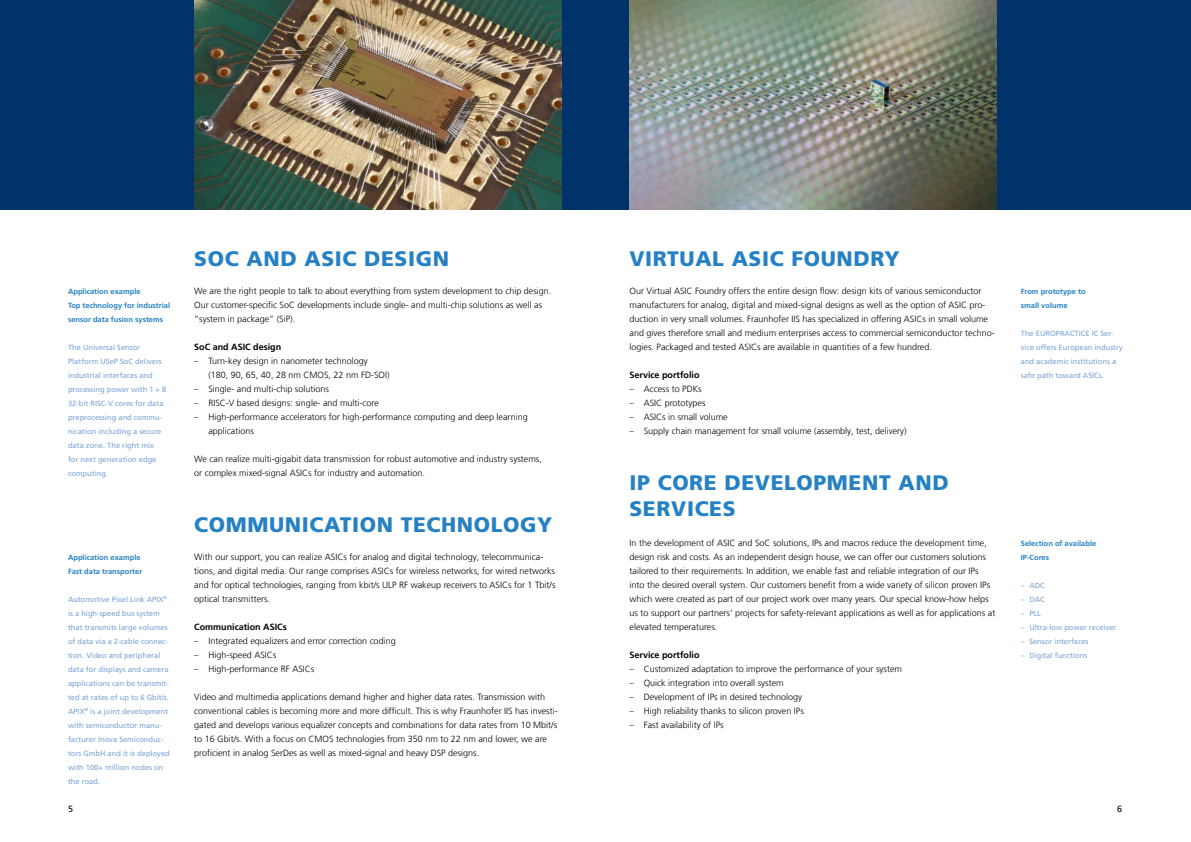
<style>
.page{position:relative;width:1191px;height:842px;background:#fff}
.page>*{position:absolute;margin:0;border:0;box-sizing:border-box;transform-origin:0 0}
.t1{font:900 21px/26px "Frutiger LT Com";letter-spacing:.03em;color:#2581c4}
.t2{font:300 9px/14px "Frutiger LT Com";color:#000}
.t3{font:700 9px "Frutiger LT Com";color:#000}
.t4{font:9px "Frutiger LT Com";color:#000}
.t5{font:7.5px/14px "Frutiger LT Com";color:#7ba4d7}
.t6{font:700 7.5px/14px "Frutiger LT Com";color:#2581c4}
</style>
<div class="page">
<div style="left:595px;top:0;width:596px;height:210px;background:#00336a"></div>
<div style="left:0;top:0;width:595px;height:210px;background:#00336a"></div>
<img style="left:194px;top:0;width:367px;height:210px">
<img style="left:630px;top:0;width:366px;height:209px">
<p class="t6" style="left:68px;top:284px;width:104px">Application example<br>Top technology for industrial sensor data fusion systems</p>
<p class="t5" style="left:68px;top:340px;width:100px">The Universal Sensor<br>Platform USeP SoC delivers industrial interfaces and processing power with 1 + 8<br>32-bit RISC-V cores for data preprocessing and commu&shy;nication including a secure data zone. The right mix<br>for next generation edge computing.</p>
<p class="t6" style="left:68px;top:550px;width:76px">Application example<br>Fast data transporter</p>
<p class="t5" style="left:68px;top:592px;width:103px">Automotive Pixel Link APIX<sup>® </sup>is a high-speed bus system that transmits large volumes of data via a 2-cable connec&shy;tion. Video and peripheral data for displays and camera applications can be transmit&shy;ted at rates of up to 6 Gbit/s.<br>APIX<sup>®</sup> is a joint development with semiconductor manu&shy;facturer Inova Semiconduc&shy;tors GmbH and it is deployed with 100+ million nodes on the road.</p>
<h1 class="t1" style="left:194px;top:245px;width:256px">SOC AND ASIC DESIGN</h1>
<p class="t2" style="left:194px;top:284px;width:359px">We are the right people to talk to about everything from system development to chip design.<br>Our customer-specific SoC developments include single- and multi-chip solutions as well as “system in package” (SiP).</p>
<p class="t3" style="left:194px;top:341px;width:89px">SoC and ASIC design</p>
<p class="t2" style="left:208px;top:354px;width:183px;text-indent:-14px">– Turn-key design in nanometer technology (180, 90, 65, 40, 28 nm CMOS, 22 nm FD-SOI)</p>
<p class="t2" style="left:194px;top:382px;width:136px">– Single- and multi-chip solutions</p>
<p class="t2" style="left:194px;top:396px;width:186px">– RISC-V based designs: single- and multi-core</p>
<p class="t2" style="left:208px;top:410px;width:321px;text-indent:-14px">– High-performance accelerators for high-performance computing and deep learning applications</p>
<p class="t2" style="left:194px;top:452px;width:349px">We can realize multi-gigabit data transmission for robust automotive and industry systems, or complex mixed-signal ASICs for industry and automation.</p>
<h1 class="t1" style="left:194px;top:511px;width:359px">COMMUNICATION TECHNOLOGY</h1>
<p class="t2" style="left:194px;top:550px;width:363px">With our support, you can realize ASICs for analog and digital technology, telecommunica&shy;tions, and digital media. Our range comprises ASICs for wireless networks, for wired networks and for optical technologies, ranging from kbit/s ULP RF wakeup receivers to ASICs for 1 Tbit/s optical transmitters.</p>
<p class="t3" style="left:194px;top:621px;width:94px">Communication ASICs</p>
<p class="t2" style="left:194px;top:634px;width:203px">– Integrated equalizers and error correction coding</p>
<p class="t2" style="left:194px;top:648px;width:84px">– High-speed ASICs</p>
<p class="t2" style="left:194px;top:662px;width:122px">– High-performance RF ASICs</p>
<p class="t2" style="left:194px;top:690px;width:365px">Video and multimedia applications demand higher and higher data rates. Transmission with conventional cables is becoming more and more difficult. This is why Fraunhofer IIS has investi&shy;gated and develops various equalizer concepts and combinations for data rates from 10 Mbit/s to 16 Gbit/s. With a focus on CMOS technologies from 350 nm to 22 nm and lower, we are proficient in analog SerDes as well as mixed-signal and heavy DSP designs.</p>
<h1 class="t1" style="left:629px;top:245px;width:271px">VIRTUAL ASIC FOUNDRY</h1>
<p class="t2" style="left:629px;top:284px;width:367px">Our Virtual ASIC Foundry offers the entire design flow: design kits of various semiconductor manufacturers for analog, digital and mixed-signal designs as well as the option of ASIC pro&shy;duction in very small volumes. Fraunhofer IIS has specialized in offering ASICs in small volume and gives therefore small and medium enterprises access to commercial semiconductor techno&shy;logies. Packaged and tested ASICs are available in quantities of a few hundred.</p>
<p class="t3" style="left:629px;top:369px;width:72px">Service portfolio</p>
<p class="t2" style="left:629px;top:382px;width:74px">– Access to PDKs</p>
<p class="t2" style="left:629px;top:396px;width:78px">– ASIC prototypes</p>
<p class="t2" style="left:629px;top:410px;width:100px">– ASICs in small volume</p>
<p class="t2" style="left:629px;top:424px;width:279px">– Supply chain management for small volume (assembly, test, delivery)</p>
<h1 class="t1" style="left:629px;top:469px;width:321px">IP CORE DEVELOPMENT AND<br>SERVICES</h1>
<p class="t2" style="left:629px;top:536px;width:367px">In the development of ASIC and SoC solutions, IPs and macros reduce the development time, design risk and costs. As an independent design house, we can offer our customers solutions tailored to their requirements. In addition, we enable fast and reliable integration of our IPs into the desired overall system. Our customers benefit from a wide variety of silicon proven IPs which were created as part of our project work over many years. Our special know-how helps us to support our partners’ projects for safety-relevant applications as well as for applications at elevated temperatures.</p>
<p class="t3" style="left:629px;top:649px;width:72px">Service portfolio</p>
<p class="t2" style="left:629px;top:662px;width:274px">– Customized adaptation to improve the performance of your system</p>
<p class="t2" style="left:629px;top:676px;width:156px">– Quick integration into overall system</p>
<p class="t2" style="left:629px;top:690px;width:174px">– Development of IPs in desired technology</p>
<p class="t2" style="left:629px;top:704px;width:176px">– High reliability thanks to silicon proven IPs</p>
<p class="t2" style="left:629px;top:718px;width:96px">– Fast availability of IPs</p>
<p class="t6" style="left:1020px;top:284px;width:66px">From prototype to small volume</p>
<p class="t5" style="left:1020px;top:326px;width:103px">The EUROPRACTICE IC Ser&shy;vice offers European industry and academic institutions a safe path toward ASICs.</p>
<p class="t6" style="left:1020px;top:536px;width:77px">Selection of available<br>IP-Cores</p>
<p class="t5" style="left:1020px;top:578px;width:25px">– ADC</p>
<p class="t5" style="left:1020px;top:592px;width:25px">– DAC</p>
<p class="t5" style="left:1020px;top:606px;width:22px">– PLL</p>
<p class="t5" style="left:1020px;top:620px;width:97px">– Ultra-low power receiver</p>
<p class="t5" style="left:1020px;top:634px;width:69px">– Sensor interfaces</p>
<p class="t5" style="left:1020px;top:648px;width:68px">– Digital functions</p>
<p class="t4" style="left:68px;top:803px;width:7px">5</p>
<p class="t4" style="left:1117px;top:803px;width:7px">6</p>
</div>
